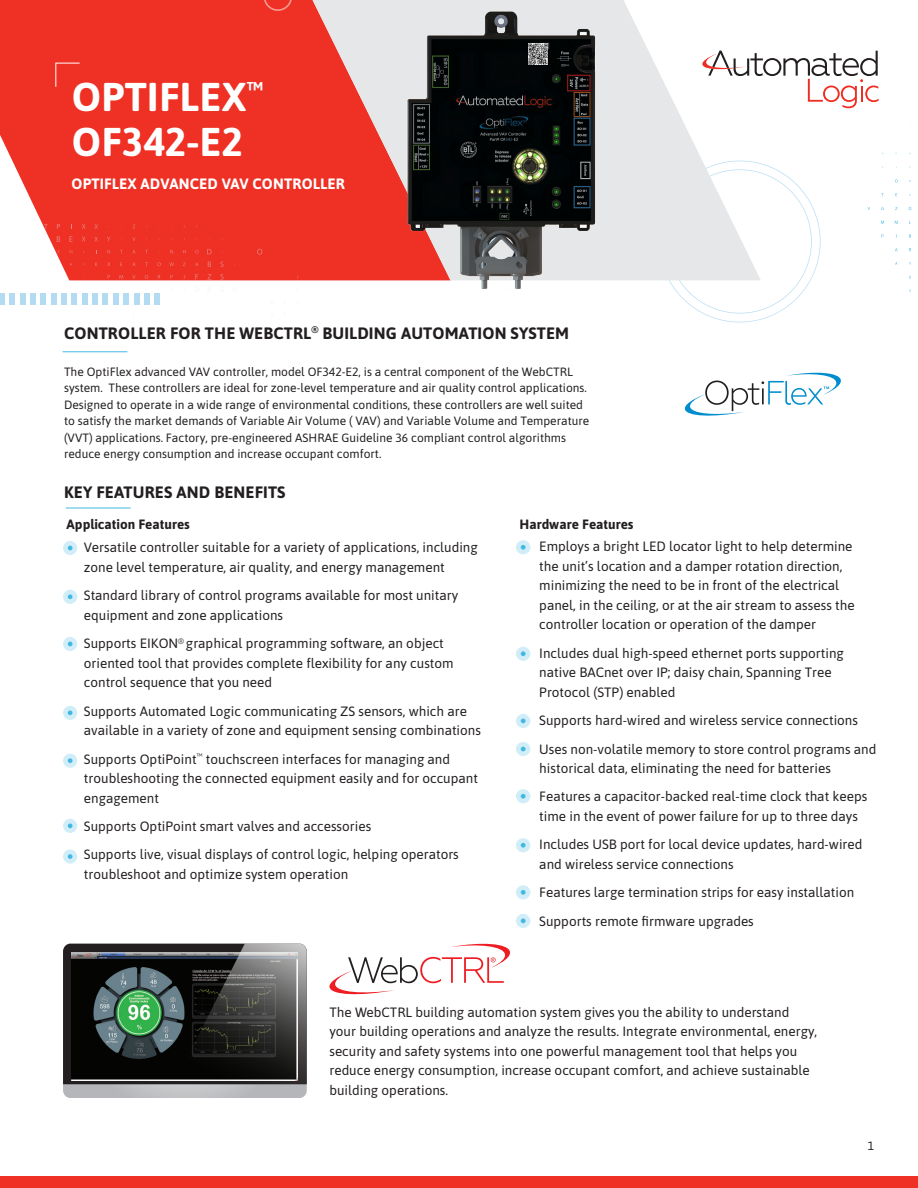
<style>
.page{position:relative;width:918px;height:1188px;background:#fff}
.page>*{position:absolute;margin:0;border:0;box-sizing:border-box;transform-origin:0 0}
.t1{font:700 40.2px/45.2px "Asap";letter-spacing:.01em;color:#fff}
.t2{font:700 16.5px "Asap";letter-spacing:.01em;color:#231f20}
.t3{font:700 15px "Asap";letter-spacing:.01em;color:#fff}
.t4{font:13.5px/19.5px "Asap";color:#231f20}
.t5{font:700 13.5px "Asap";color:#231f20}
.t6{font:12px/16.5px "Asap";color:#231f20}
</style>
<div class="page">
<svg style="left:63px;top:944px;width:244px;height:154px;background:#7e7d7f"></svg>
<img style="left:72px;top:953px;width:101px;height:127px">
<svg style="left:173px;top:944px;width:134px;height:140px;background:#3f403f"></svg>
<hr style="left:63px;top:351px;width:64px;height:1px;background:#44b7e5">
<svg style="left:684px;top:372px;width:157px;height:44px"></svg>
<hr style="left:66px;top:508px;width:65px;height:1px;background:#44b7e5">
<div style="left:154px;top:293px;width:6px;height:11px;background:#b3dbf2"></div>
<div style="left:144px;top:293px;width:6px;height:11px;background:#b3dbf2"></div>
<div style="left:134px;top:293px;width:5px;height:11px;background:#b3dbf2"></div>
<div style="left:123px;top:293px;width:6px;height:11px;background:#b3dbf2"></div>
<div style="left:113px;top:293px;width:6px;height:11px;background:#b3dbf2"></div>
<div style="left:103px;top:293px;width:5px;height:11px;background:#b3dbf2"></div>
<div style="left:92px;top:293px;width:6px;height:11px;background:#b3dbf2"></div>
<div style="left:82px;top:293px;width:6px;height:11px;background:#b3dbf2"></div>
<div style="left:71px;top:293px;width:6px;height:11px;background:#b3dbf2"></div>
<div style="left:61px;top:293px;width:6px;height:11px;background:#b3dbf2"></div>
<div style="left:51px;top:293px;width:6px;height:11px;background:#b3dbf2"></div>
<div style="left:40px;top:293px;width:6px;height:11px;background:#b3dbf2"></div>
<div style="left:30px;top:293px;width:6px;height:11px;background:#b3dbf2"></div>
<div style="left:20px;top:293px;width:6px;height:11px;background:#b3dbf2"></div>
<div style="left:9px;top:293px;width:6px;height:11px;background:#b3dbf2"></div>
<div style="left:0;top:293px;width:5px;height:11px;background:#b3dbf2"></div>
<div style="left:0;top:0;width:313px;height:280px;background:#ef3024"></div>
<svg style="left:55px;top:63px;width:25px;height:24px"></svg>
<svg style="left:44px;top:224px;width:4px;height:5px"></svg>
<svg style="left:57px;top:224px;width:3px;height:5px"></svg>
<svg style="left:82px;top:224px;width:4px;height:5px"></svg>
<svg style="left:94px;top:224px;width:4px;height:5px"></svg>
<svg style="left:57px;top:236px;width:3px;height:6px"></svg>
<svg style="left:69px;top:236px;width:4px;height:6px"></svg>
<svg style="left:82px;top:237px;width:4px;height:5px"></svg>
<svg style="left:94px;top:237px;width:4px;height:4px"></svg>
<svg style="left:107px;top:237px;width:4px;height:4px"></svg>
<svg style="left:132px;top:237px;width:3px;height:4px"></svg>
<svg style="left:120px;top:250px;width:3px;height:4px"></svg>
<svg style="left:132px;top:250px;width:3px;height:4px"></svg>
<svg style="left:145px;top:250px;width:3px;height:4px"></svg>
<svg style="left:170px;top:250px;width:3px;height:4px"></svg>
<svg style="left:195px;top:250px;width:3px;height:4px"></svg>
<svg style="left:207px;top:249px;width:5px;height:5px"></svg>
<svg style="left:257px;top:249px;width:5px;height:6px"></svg>
<svg style="left:107px;top:262px;width:3px;height:4px"></svg>
<svg style="left:132px;top:262px;width:4px;height:4px"></svg>
<svg style="left:145px;top:262px;width:3px;height:4px"></svg>
<svg style="left:157px;top:262px;width:4px;height:4px"></svg>
<svg style="left:169px;top:262px;width:5px;height:4px"></svg>
<svg style="left:183px;top:262px;width:3px;height:4px"></svg>
<svg style="left:195px;top:262px;width:3px;height:4px"></svg>
<svg style="left:208px;top:262px;width:3px;height:5px"></svg>
<svg style="left:220px;top:262px;width:4px;height:5px"></svg>
<svg style="left:119px;top:275px;width:4px;height:4px"></svg>
<svg style="left:132px;top:275px;width:4px;height:4px"></svg>
<svg style="left:145px;top:275px;width:3px;height:4px"></svg>
<svg style="left:195px;top:274px;width:3px;height:5px"></svg>
<svg style="left:207px;top:274px;width:4px;height:5px"></svg>
<svg style="left:220px;top:274px;width:4px;height:6px"></svg>
<svg style="left:659px;top:163px;width:162px;height:159px"></svg>
<svg style="left:313px;top:0;width:448px;height:280px;background:#eaafac"></svg>
<svg style="left:264px;top:0;width:28px;height:11px"></svg>
<svg style="left:624px;top:2px;width:255px;height:143px"></svg>
<div style="left:63px;top:541px;width:14px;height:14px;background:#d0edf8;border-radius:50%"></div>
<svg style="left:68px;top:546px;width:5px;height:4px"></svg>
<div style="left:63px;top:706px;width:14px;height:14px;background:#d0edf8;border-radius:50%"></div>
<svg style="left:68px;top:710px;width:5px;height:5px"></svg>
<div style="left:63px;top:754px;width:14px;height:14px;background:#d0edf8;border-radius:50%"></div>
<svg style="left:68px;top:758px;width:5px;height:5px"></svg>
<div style="left:63px;top:819px;width:14px;height:14px;background:#d0edf8;border-radius:50%"></div>
<svg style="left:68px;top:823px;width:5px;height:5px"></svg>
<svg style="left:63px;top:849px;width:14px;height:15px"></svg>
<svg style="left:68px;top:854px;width:5px;height:5px"></svg>
<div style="left:63px;top:637px;width:14px;height:14px;background:#d0edf8;border-radius:50%"></div>
<svg style="left:68px;top:642px;width:5px;height:4px"></svg>
<div style="left:63px;top:590px;width:14px;height:14px;background:#d0edf8;border-radius:50%"></div>
<svg style="left:68px;top:594px;width:5px;height:5px"></svg>
<div style="left:516px;top:540px;width:14px;height:14px;background:#d0edf8;border-radius:50%"></div>
<svg style="left:521px;top:545px;width:5px;height:5px"></svg>
<svg style="left:516px;top:714px;width:14px;height:14px"></svg>
<svg style="left:521px;top:719px;width:5px;height:4px"></svg>
<div style="left:516px;top:742px;width:14px;height:14px;background:#d0edf8;border-radius:50%"></div>
<svg style="left:521px;top:747px;width:5px;height:4px"></svg>
<div style="left:516px;top:789px;width:14px;height:14px;background:#d0edf8;border-radius:50%"></div>
<svg style="left:521px;top:794px;width:5px;height:5px"></svg>
<div style="left:516px;top:838px;width:14px;height:14px;background:#d0edf8;border-radius:50%"></div>
<svg style="left:521px;top:843px;width:5px;height:5px"></svg>
<div style="left:516px;top:885px;width:14px;height:14px;background:#d0edf8;border-radius:50%"></div>
<svg style="left:521px;top:890px;width:5px;height:5px"></svg>
<div style="left:1px;top:1176px;width:917px;height:12px;background:#ef3024"></div>
<svg style="left:329px;top:944px;width:181px;height:50px"></svg>
<div style="left:516px;top:647px;width:14px;height:14px;background:#d0edf8;border-radius:50%"></div>
<svg style="left:521px;top:651px;width:5px;height:5px"></svg>
<svg style="left:516px;top:914px;width:14px;height:14px"></svg>
<svg style="left:521px;top:919px;width:5px;height:4px"></svg>
<img style="left:406px;top:10px;width:191px;height:279px">
<img style="left:528px;top:44px;width:20px;height:20px">
<p class="t1" style="left:72px;top:72px;width:193px">OPTIFLEX<sup>™<br></sup>OF342-E2</p>
<p class="t3" style="left:72px;top:173px;width:275px">OPTIFLEX ADVANCED VAV CONTROLLER</p>
<p class="t2" style="left:64px;top:321px;width:507px">CONTROLLER FOR THE WEBCTRL<sup>®</sup> BUILDING AUTOMATION SYSTEM</p>
<p class="t6" style="left:64px;top:362px;width:527px">The OptiFlex advanced VAV controller, model OF342-E2, is a central component of the WebCTRL system. These controllers are ideal for zone-level temperature and air quality control applications.<br>Designed to operate in a wide range of environmental conditions, these controllers are well suited to satisfy the market demands of Variable Air Volume ( VAV) and Variable Volume and Temperature (VVT) applications. Factory, pre-engineered ASHRAE Guideline 36 compliant control algorithms reduce energy consumption and increase occupant comfort.</p>
<p class="t2" style="left:64px;top:481px;width:223px">KEY FEATURES AND BENEFITS</p>
<p class="t5" style="left:67px;top:514px;width:125px">Application Features</p>
<p class="t5" style="left:519px;top:514px;width:116px">Hardware Features</p>
<p class="t4" style="left:84px;top:537px;width:395px">Versatile controller suitable for a variety of applications, including zone level temperature, air quality, and energy management</p>
<p class="t4" style="left:84px;top:585px;width:376px">Standard library of control programs available for most unitary equipment and zone applications</p>
<p class="t4" style="left:84px;top:633px;width:371px">Supports EIKON<sup>®</sup> graphical programming software, an object oriented tool that provides complete flexibility for any custom control sequence that you need</p>
<p class="t4" style="left:84px;top:700px;width:399px">Supports Automated Logic communicating ZS sensors, which are available in a variety of zone and equipment sensing combinations</p>
<p class="t4" style="left:84px;top:748px;width:396px">Supports OptiPoint<sup>™</sup> touchscreen interfaces for managing and troubleshooting the connected equipment easily and for occupant engagement</p>
<p class="t4" style="left:84px;top:816px;width:289px">Supports OptiPoint smart valves and accessories</p>
<p class="t4" style="left:84px;top:844px;width:376px">Supports live, visual displays of control logic, helping operators troubleshoot and optimize system operation</p>
<p class="t4" style="left:539px;top:536px;width:317px">Employs a bright LED locator light to help determine the unit’s location and a damper rotation direction, minimizing the need to be in front of the electrical panel, in the ceiling, or at the air stream to assess the controller location or operation of the damper</p>
<p class="t4" style="left:539px;top:642px;width:306px">Includes dual high-speed ethernet ports supporting native BACnet over IP; daisy chain, Spanning Tree<br>Protocol (STP) enabled</p>
<p class="t4" style="left:539px;top:710px;width:320px">Supports hard-wired and wireless service connections</p>
<p class="t4" style="left:539px;top:738px;width:339px">Uses non-volatile memory to store control programs and historical data, eliminating the need for batteries</p>
<p class="t4" style="left:539px;top:786px;width:330px">Features a capacitor-backed real-time clock that keeps time in the event of power failure for up to three days</p>
<p class="t4" style="left:539px;top:834px;width:325px">Includes USB port for local device updates, hard-wired and wireless service connections</p>
<p class="t4" style="left:539px;top:882px;width:317px">Features large termination strips for easy installation</p>
<p class="t4" style="left:539px;top:910px;width:216px">Supports remote firmware upgrades</p>
<p class="t4" style="left:329px;top:1002px;width:489px">The WebCTRL building automation system gives you the ability to understand your building operations and analyze the results. Integrate environmental, energy, security and safety systems into one powerful management tool that helps you reduce energy consumption, increase occupant comfort, and achieve sustainable building operations.</p>
<p class="t6" style="left:868px;top:1137px;width:8px">1</p>
</div>
